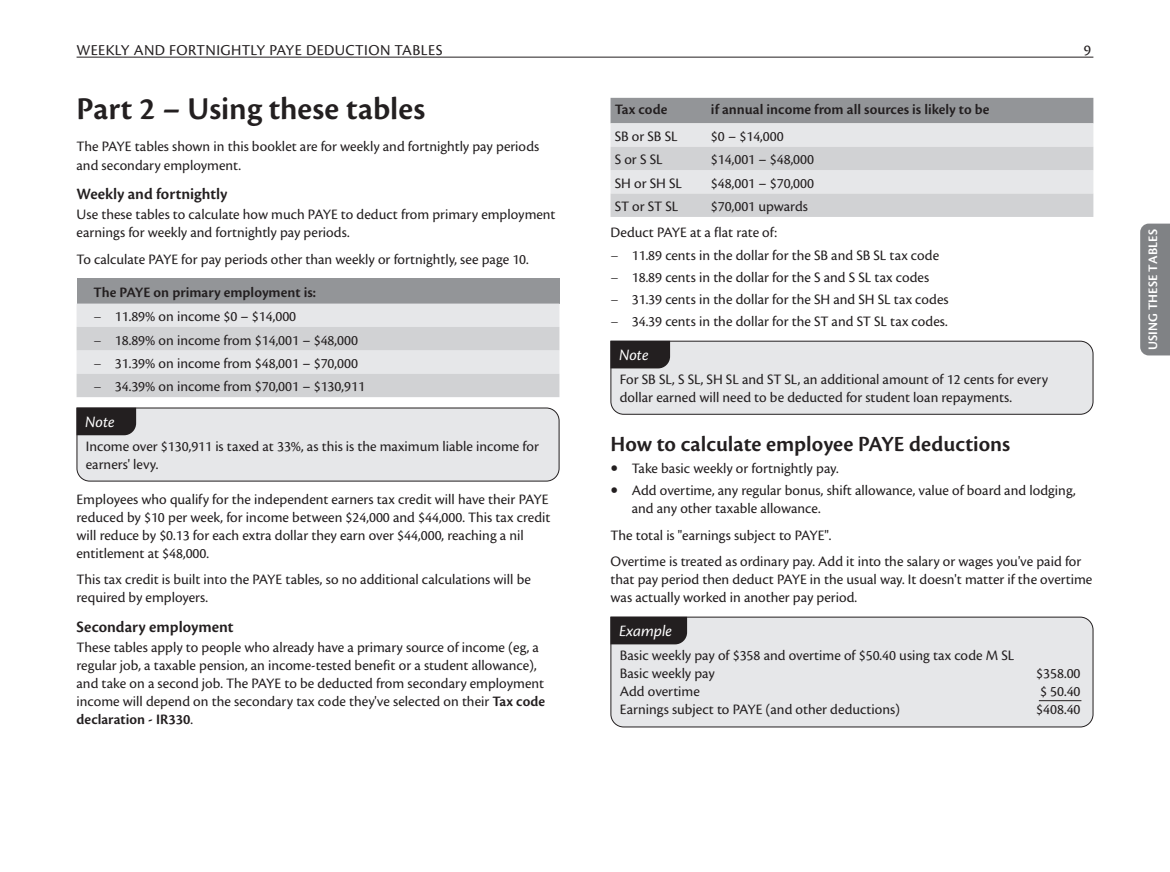
<style>
.page{position:relative;width:1170px;height:872px;background:#fff}
.page>*{position:absolute;margin:0;border:0;box-sizing:border-box;transform-origin:0 0}
.t1{font:600 33px "Cronos Pro";color:#231f20}
.t2{font:600 22.5px "Cronos Pro";color:#231f20}
.t3{font:600 16.5px "Cronos Pro";color:#231f20}
.t4{font:italic 16.5px "Cronos Pro";color:#fff}
.t5{font:15.75px "Cronos Pro";letter-spacing:.025em;color:#231f20}
.t6{font:15px/18px "Cronos Pro";color:#231f20}
.t7{font:600 15px "Cronos Pro";color:#231f20}
.t8{font:600 13.5px "Cronos Pro";letter-spacing:.01em;color:#fff}
.s1{font-weight:300}
.s2{font-weight:600}
.s3{font-weight:700;font-size:21px}
</style>
<div class="page">
<hr style="left:77px;top:57px;width:1016px;height:1px;background:#231f20">
<div style="left:1140px;top:224px;width:29px;height:131px;background:#808285"></div>
<div style="left:77px;top:278px;width:482px;height:25px;background:#939598"></div>
<svg style="left:77px;top:303px;width:482px;height:94px;background:#dbdcde"></svg>
<svg style="left:76px;top:407px;width:484px;height:75px;background:#d8d8da"></svg>
<svg style="left:610px;top:98px;width:483px;height:119px;background:#cccdd0"></svg>
<svg style="left:610px;top:340px;width:483px;height:75px;background:#d8d8da"></svg>
<div style="left:610px;top:616px;width:483px;height:111px;background:#e6e7e9"></div>
<div style="left:610px;top:617px;width:77px;height:27px;background:#231f20"></div>
<p class="t5" style="left:77px;top:41px;width:367px">WEEKLY AND FORTNIGHTLY PAYE DEDUCTION TABLES</p>
<p class="t5" style="left:1083px;top:41px;width:9px">9</p>
<h1 class="t1" style="left:77px;top:89px;width:350px">Part 2 – Using these tables</h1>
<p class="t6" style="left:77px;top:138px;width:464px">The PAYE tables shown in this booklet are for weekly and fortnightly pay periods and secondary employment.</p>
<p class="t3" style="left:77px;top:184px;width:152px">Weekly and fortnightly</p>
<p class="t6" style="left:77px;top:205px;width:480px">Use these tables to calculate how much PAYE to deduct from primary employment earnings for weekly and fortnightly pay periods.</p>
<p class="t6" style="left:77px;top:250px;width:454px">To calculate PAYE for pay periods other than weekly or fortnightly, see page 10.</p>
<p class="t7" style="left:94px;top:283px;width:224px">The PAYE on primary employment is:</p>
<p class="t6" style="left:94px;top:307px;width:204px"><span class="s1">–</span> 11.89% on income $0 – $14,000</p>
<p class="t6" style="left:94px;top:331px;width:266px"><span class="s1">–</span> 18.89% on income from $14,001 – $48,000</p>
<p class="t6" style="left:94px;top:354px;width:266px"><span class="s1">–</span> 31.39% on income from $48,001 – $70,000</p>
<p class="t6" style="left:94px;top:378px;width:273px"><span class="s1">–</span> 34.39% on income from $70,001 – $130,911</p>
<p class="t4" style="left:85px;top:412px;width:31px">Note</p>
<p class="t6" style="left:86px;top:437px;width:454px">Income over $130,911 is taxed at 33%, as this is the maximum liable income for earners' levy.</p>
<p class="t6" style="left:77px;top:490px;width:475px">Employees who qualify for the independent earners tax credit will have their PAYE reduced by $10 per week, for income between $24,000 and $44,000. This tax credit will reduce by $0.13 for each extra dollar they earn over $44,000, reaching a nil entitlement at $48,000.</p>
<p class="t6" style="left:77px;top:570px;width:456px">This tax credit is built into the PAYE tables, so no additional calculations will be required by employers.</p>
<p class="t3" style="left:77px;top:617px;width:159px">Secondary employment</p>
<p class="t6" style="left:77px;top:638px;width:470px">These tables apply to people who already have a primary source of income (eg, a regular job, a taxable pension, an income-tested benefit or a student allowance), and take on a second job. The PAYE to be deducted from secondary employment income will depend on the secondary tax code they've selected on their <span class="s2">Tax code declaration - IR330</span>.</p>
<p class="t7" style="left:614px;top:100px;width:54px">Tax code</p>
<p class="t7" style="left:711px;top:100px;width:280px">if annual income from all sources is likely to be</p>
<p class="t6" style="left:614px;top:127px;width:64px">SB or SB SL</p>
<p class="t6" style="left:711px;top:127px;width:74px">$0 – $14,000</p>
<p class="t6" style="left:614px;top:151px;width:49px">S or S SL</p>
<p class="t6" style="left:711px;top:151px;width:105px">$14,001 – $48,000</p>
<p class="t6" style="left:614px;top:174px;width:69px">SH or SH SL</p>
<p class="t6" style="left:711px;top:174px;width:105px">$48,001 – $70,000</p>
<p class="t6" style="left:614px;top:197px;width:65px">ST or ST SL</p>
<p class="t6" style="left:610px;top:193px;width:199px;line-height:26.4px;text-indent:100px">$70,001 upwards<br>Deduct PAYE at a flat rate of:</p>
<p class="t6" style="left:610px;top:246px;width:330px"><span class="s1">–</span> 11.89 cents in the dollar for the SB and SB SL tax code</p>
<p class="t6" style="left:610px;top:268px;width:320px"><span class="s1">–</span> 18.89 cents in the dollar for the S and S SL tax codes</p>
<p class="t6" style="left:610px;top:290px;width:339px"><span class="s1">–</span> 31.39 cents in the dollar for the SH and SH SL tax codes</p>
<p class="t6" style="left:610px;top:313px;width:339px"><span class="s1">–</span> 34.39 cents in the dollar for the ST and ST SL tax codes.</p>
<p class="t4" style="left:619px;top:345px;width:31px">Note</p>
<p class="t6" style="left:619px;top:370px;width:430px">For SB SL, S SL, SH SL and ST SL, an additional amount of 12 cents for every dollar earned will need to be deducted for student loan repayments.</p>
<h2 class="t2" style="left:610px;top:431px;width:401px">How to calculate employee PAYE deductions</h2>
<p class="t6" style="left:610px;top:459px;width:229px"><span class="s3">•</span> Take basic weekly or fortnightly pay.</p>
<p class="t6" style="left:631px;top:482px;width:445px;text-indent:-21px"><span class="s3">•</span> Add overtime, any regular bonus, shift allowance, value of board and lodging, and any other taxable allowance.</p>
<p class="t6" style="left:610px;top:522px;width:472px;line-height:26.5px">The total is "earnings subject to PAYE".<br>Overtime is treated as ordinary pay. Add it into the salary or wages you've paid for</p>
<p class="t6" style="left:610px;top:571px;width:483px">that pay period then deduct PAYE in the usual way. It doesn't matter if the overtime was actually worked in another pay period.</p>
<p class="t4" style="left:619px;top:621px;width:55px">Example</p>
<p class="t6" style="left:619px;top:646px;width:396px">Basic weekly pay of $358 and overtime of $50.40 using tax code M SL<br>Basic weekly pay</p>
<p class="t6" style="left:1036px;top:664px;width:46px">$358.00</p>
<p class="t6" style="left:619px;top:682px;width:82px">Add overtime</p>
<p class="t6" style="left:1039px;top:682px;width:42px">$ 50.40</p>
<p class="t6" style="left:619px;top:700px;width:282px">Earnings subject to PAYE (and other deductions)</p>
<p class="t6" style="left:1036px;top:700px;width:46px">$408.40</p>
<p class="t8" style="left:1144px;top:350px;width:123px;rotate:-90deg">USING THESE TABLES</p>
</div>
